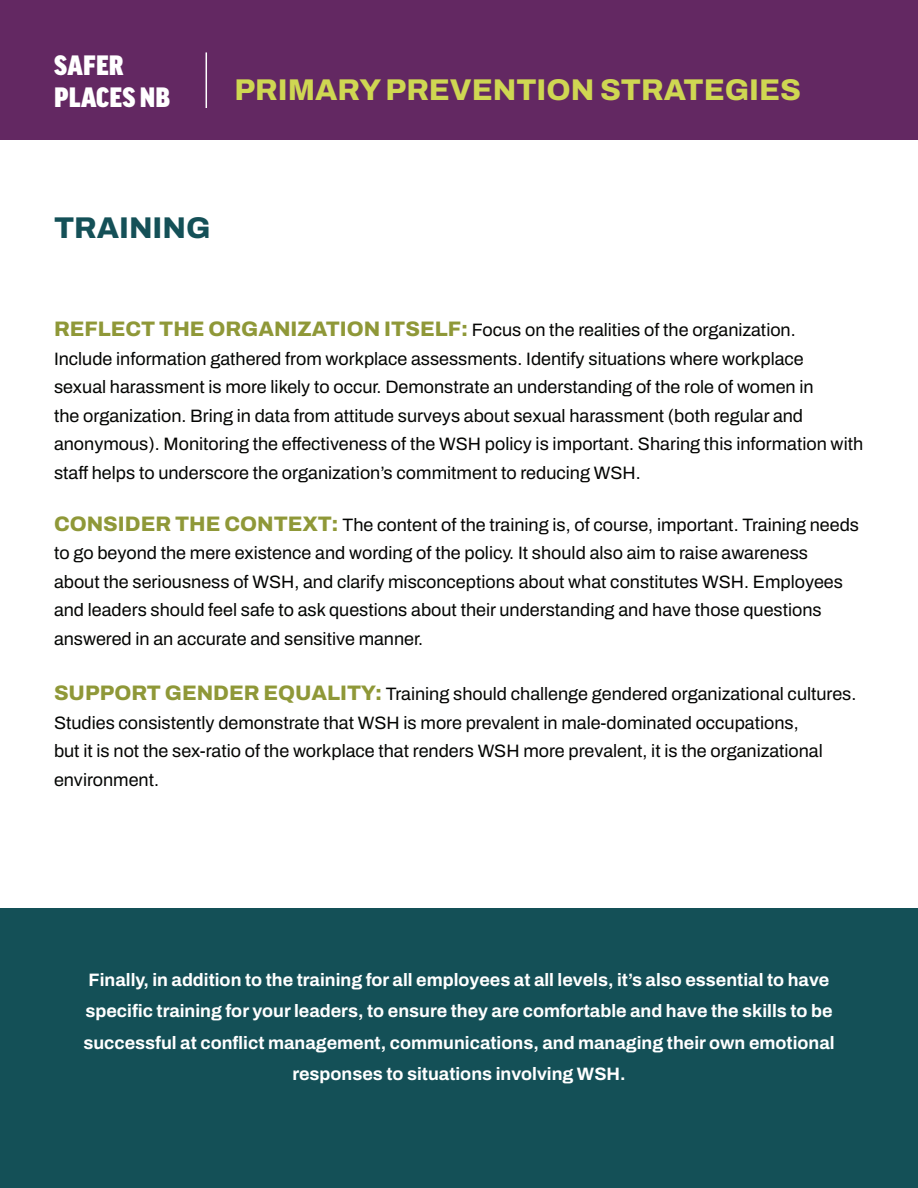
<style>
.page{position:relative;width:918px;height:1188px;background:#fff}
.page>*{position:absolute;margin:0;border:0;box-sizing:border-box;transform-origin:0 0}
.t1{font:800 30px "Archivo";color:#cfd752}
.t2{font:800 30px "Archivo";color:#145057}
.t3{font:27px/32.4px "Good Pro Narr Ultra";letter-spacing:.01em;color:#fff}
.t4{font:18px/28.5px "Archivo";color:#040503}
.t5{font:700 18px/31.5px "Archivo";color:#fff;text-align:center}
.s1{font-weight:800;font-size:21px;color:#8f9838}
</style>
<div class="page">
<div style="left:0;top:0;width:918px;height:140px;background:#632862"></div>
<hr style="left:206px;top:52px;width:1px;height:56px;background:#fff">
<div style="left:0;top:908px;width:918px;height:280px;background:#145057"></div>
<p class="t3" style="left:54px;top:49px;width:118px">SAFER<br>PLACES NB</p>
<p class="t1" style="left:234px;top:67px;width:568px">PRIMARY PREVENTION STRATEGIES</p>
<p class="t2" style="left:54px;top:205px;width:158px">TRAINING</p>
<p class="t4" style="left:54px;top:316px;width:811px"><span class="s1">REFLECT THE ORGANIZATION ITSELF:</span> Focus on the realities of the organization.<br>Include information gathered from workplace assessments. Identify situations where workplace<br>sexual harassment is more likely to occur. Demonstrate an understanding of the role of women in<br>the organization. Bring in data from attitude surveys about sexual harassment (both regular and anonymous). Monitoring the effectiveness of the WSH policy is important. Sharing this information with staff helps to underscore the organization’s commitment to reducing WSH.</p>
<p class="t4" style="left:54px;top:510px;width:807px"><span class="s1">CONSIDER THE CONTEXT:</span> The content of the training is, of course, important. Training needs to go beyond the mere existence and wording of the policy. It should also aim to raise awareness<br>about the seriousness of WSH, and clarify misconceptions about what constitutes WSH. Employees and leaders should feel safe to ask questions about their understanding and have those questions answered in an accurate and sensitive manner.</p>
<p class="t4" style="left:54px;top:680px;width:804px"><span class="s1">SUPPORT GENDER EQUALITY:</span> Training should challenge gendered organizational cultures.<br>Studies consistently demonstrate that WSH is more prevalent in male-dominated occupations,<br>but it is not the sex-ratio of the workplace that renders WSH more prevalent, it is the organizational environment.</p>
<p class="t5" style="left:83px;top:964px;width:753px">Finally, in addition to the training for all employees at all levels, it’s also essential to have specific training for your leaders, to ensure they are comfortable and have the skills to be successful at conflict management, communications, and managing their own emotional responses to situations involving WSH.</p>
</div>
